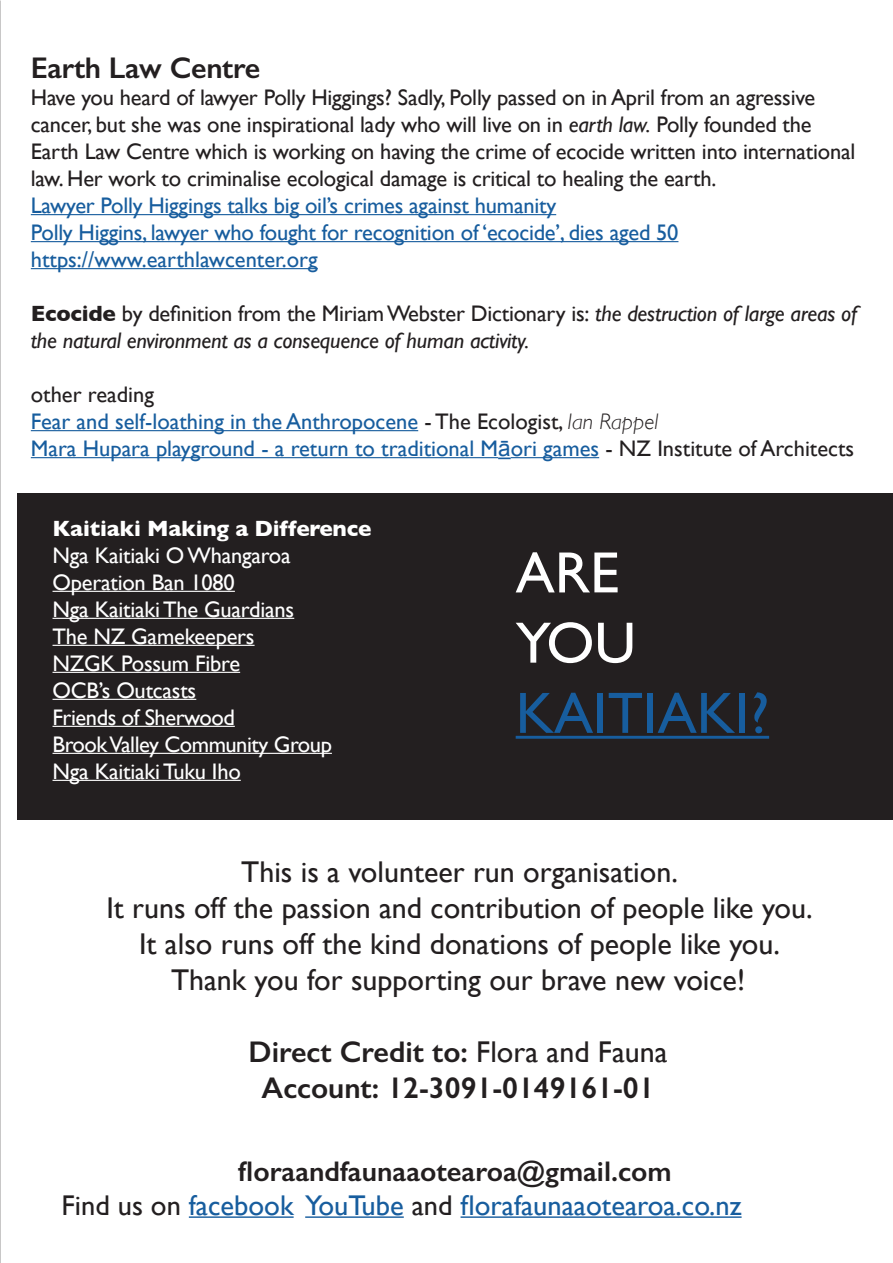
<style>
.page{position:relative;width:893px;height:1263px;background:#fff}
.page>*{position:absolute;margin:0;border:0;box-sizing:border-box;transform-origin:0 0}
.t1{font:58.5px "Gill Sans";color:#175d9e}
.t2{font:58.5px "Gill Sans";color:#fff}
.t3{font:30px "Gill Sans";color:#231f20}
.t4{font:600 30px "Gill Sans";color:#231f20}
.t5{font:28.5px "Gill Sans";color:#175d9e}
.t6{font:600 28.5px "Gill Sans";color:#231f20}
.t7{font:22.5px/27px "Gill Sans";letter-spacing:-.01em;color:#231f20}
.t8{font:22.5px "Gill Sans";color:#175d9e}
.t9{font:22.5px "Gill Sans";letter-spacing:-.01em;color:#fff}
.t10{font:italic 22.5px/27px "Gill Sans";letter-spacing:-.01em;color:#231f20}
.t11{font:700 22.5px "Gill Sans";letter-spacing:-.01em;color:#fff}
.s1{font-style:italic}
.s2{font-weight:700;font-style:normal}
.s3{font-style:normal}
.s4{color:#231f20}
.s5{font-weight:300;font-style:italic;color:#231f20}
.s6{font-family:"Arial"}
.s7{font-weight:400}
</style>
<div class="page">
<div style="left:17px;top:493px;width:876px;height:326px;background:#231f20"></div>
<hr style="left:53px;top:591px;width:182px;height:1px;background:#fff">
<hr style="left:53px;top:618px;width:241px;height:1px;background:#fff">
<hr style="left:53px;top:645px;width:202px;height:1px;background:#fff">
<hr style="left:53px;top:672px;width:187px;height:1px;background:#fff">
<hr style="left:53px;top:699px;width:143px;height:1px;background:#fff">
<hr style="left:53px;top:726px;width:182px;height:1px;background:#fff">
<hr style="left:53px;top:753px;width:279px;height:1px;background:#fff">
<hr style="left:53px;top:780px;width:188px;height:1px;background:#fff">
<hr style="left:189px;top:1216px;width:105px;height:2px;background:#175d9e">
<hr style="left:305px;top:1216px;width:99px;height:2px;background:#175d9e">
<hr style="left:461px;top:1216px;width:281px;height:2px;background:#175d9e">
<hr style="left:516px;top:736px;width:253px;height:3px;background:#175d9e">
<svg style="left:517px;top:735px;width:81px;height:1px"></svg>
<svg style="left:606px;top:735px;width:39px;height:1px"></svg>
<svg style="left:654px;top:735px;width:116px;height:2px"></svg>
<hr style="left:31px;top:214px;width:525px;height:1px;background:#175d9e">
<hr style="left:31px;top:241px;width:647px;height:1px;background:#175d9e">
<hr style="left:31px;top:268px;width:287px;height:1px;background:#175d9e">
<hr style="left:31px;top:430px;width:387px;height:1px;background:#175d9e">
<hr style="left:31px;top:457px;width:467px;height:1px;background:#175d9e">
<svg style="left:498px;top:457px;width:13px;height:2px"></svg>
<hr style="left:511px;top:457px;width:88px;height:1px;background:#175d9e">
<p class="t4" style="left:31px;top:50px;width:231px">Earth Law Centre</p>
<p class="t7" style="left:31px;top:84px;width:786px">Have you heard of lawyer Polly Higgings? Sadly, Polly passed on in April from an agressive</p>
<p class="t7" style="left:31px;top:111px;width:826px">cancer, but she was one inspirational lady who will live on in <span class="s1">earth law.</span> Polly founded the<br>Earth Law Centre which is working on having the crime of ecocide written into international law. Her work to criminalise ecological damage is critical to healing the earth.</p>
<p class="t8" style="left:31px;top:192px;width:527px">Lawyer Polly Higgings talks big oil’s crimes against humanity</p>
<p class="t8" style="left:31px;top:219px;width:649px">Polly Higgins, lawyer who fought for recognition of ‘ecocide’, dies aged 50</p>
<p class="t8" style="left:31px;top:246px;width:288px">https://www.earthlawcenter.org</p>
<p class="t10" style="left:31px;top:300px;width:828px"><span class="s2">Ecocide</span> <span class="s3">by definition from the Miriam Webster Dictionary is:</span> the destruction of large areas of the natural environment as a consequence of human activity.</p>
<p class="t7" style="left:31px;top:381px;width:125px">other reading</p>
<p class="t8" style="left:31px;top:408px;width:629px">Fear and self-loathing in the Anthropocene <span class="s4">- The Ecologist,</span> <span class="s5">Ian Rappel</span></p>
<p class="t8" style="left:31px;top:435px;width:825px">Mara Hupara playground - a return to traditional M<span class="s6">ā</span>ori games <span class="s4">- NZ Institute of Architects</span></p>
<p class="t11" style="left:53px;top:510px;width:320px">Kaitiaki Making a Difference</p>
<p class="t9" style="left:53px;top:542px;width:240px">Nga Kaitiaki O Whangaroa</p>
<p class="t9" style="left:53px;top:569px;width:184px">Operation Ban 1080</p>
<p class="t9" style="left:53px;top:596px;width:243px">Nga Kaitiaki The Guardians</p>
<p class="t9" style="left:53px;top:623px;width:204px">The NZ Gamekeepers</p>
<p class="t9" style="left:53px;top:650px;width:189px">NZGK Possum Fibre</p>
<p class="t9" style="left:53px;top:677px;width:145px">OCB’s Outcasts</p>
<p class="t9" style="left:53px;top:704px;width:184px">Friends of Sherwood</p>
<p class="t9" style="left:53px;top:731px;width:281px">Brook Valley Community Group</p>
<p class="t9" style="left:53px;top:758px;width:190px">Nga Kaitiaki Tuku Iho</p>
<p class="t2" style="left:516px;top:538px;width:105px">ARE</p>
<p class="t2" style="left:516px;top:608px;width:122px">YOU</p>
<p class="t1" style="left:516px;top:679px;width:255px">KAITIAKI?</p>
<p class="t3" style="left:241px;top:854px;width:438px">This is a volunteer run organisation.</p>
<p class="t3" style="left:106px;top:890px;width:708px">It runs off the passion and contribution of people like you.</p>
<p class="t3" style="left:139px;top:926px;width:642px">It also runs off the kind donations of people like you.</p>
<p class="t3" style="left:171px;top:962px;width:576px">Thank you for supporting our brave new voice!</p>
<p class="t4" style="left:249px;top:1033px;width:421px">Direct Credit to: <span class="s7">Flora and Fauna</span></p>
<p class="t4" style="left:262px;top:1069px;width:395px">Account: 12-3091-0149161-01</p>
<p class="t6" style="left:238px;top:1154px;width:435px">floraandfaunaaotearoa@gmail.com</p>
<p class="t5" style="left:61px;top:1188px;width:682px"><span class="s4">Find us on</span> facebook YouTube <span class="s4">and</span> florafaunaaotearoa.co.nz</p>
</div>
